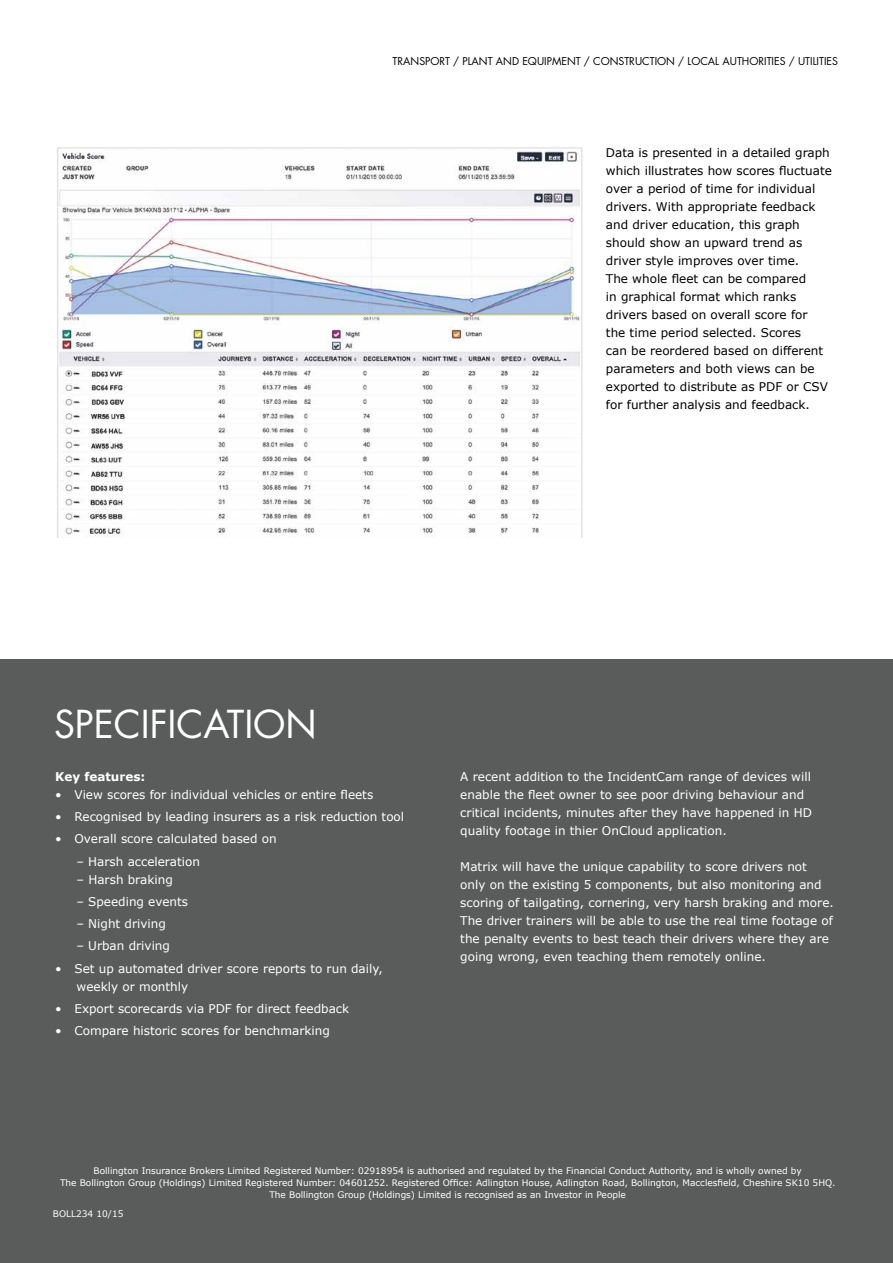
<style>
.page{position:relative;width:893px;height:1263px;background:#fff}
.page>*{position:absolute;margin:0;border:0;box-sizing:border-box;transform-origin:0 0}
.t1{font:37.5px "Futura";color:#fff}
.t2{font:12px/18px "Verdana";color:#fff}
.t3{font:12px/18px "Verdana";color:#000}
.t4{font:700 12px "Verdana";color:#fff}
.t5{font:10.5px "Futura";color:#000}
.t6{font:9px/12px "Verdana";color:#fff;text-align:center}
</style>
<div class="page">
<div style="left:0;top:659px;width:893px;height:604px;background:#5a5c5c"></div>
<img style="left:57px;top:147px;width:526px;height:390px">
<p class="t5" style="left:393px;top:54px;width:447px">TRANSPORT / PLANT AND EQUIPMENT / CONSTRUCTION / LOCAL AUTHORITIES / UTILITIES</p>
<p class="t3" style="left:606px;top:143px;width:227px">Data is presented in a detailed graph which illustrates how scores fluctuate over a period of time for individual drivers. With appropriate feedback and driver education, this graph should show an upward trend as driver style improves over time.<br>The whole fleet can be compared<br>in graphical format which ranks drivers based on overall score for<br>the time period selected. Scores<br>can be reordered based on different parameters and both views can be exported to distribute as PDF or CSV for further analysis and feedback.</p>
<h1 class="t1" style="left:54px;top:701px;width:264px">SPECIFICATION</h1>
<p class="t4" style="left:55px;top:769px;width:92px">Key features:</p>
<p class="t2" style="left:55px;top:786px;width:319px">• View scores for individual vehicles or entire fleets</p>
<p class="t2" style="left:55px;top:808px;width:350px">• Recognised by leading insurers as a risk reduction tool</p>
<p class="t2" style="left:55px;top:830px;width:223px">• Overall score calculated based on</p>
<p class="t2" style="left:76px;top:852px;width:125px">– Harsh acceleration</p>
<p class="t2" style="left:77px;top:870px;width:98px">– Harsh braking</p>
<p class="t2" style="left:76px;top:893px;width:113px">– Speeding events</p>
<p class="t2" style="left:76px;top:915px;width:91px">– Night driving</p>
<p class="t2" style="left:76px;top:937px;width:95px">– Urban driving</p>
<p class="t2" style="left:77px;top:959px;width:308px;text-indent:-21px">• Set up automated driver score reports to run daily, weekly or monthly</p>
<p class="t2" style="left:55px;top:1000px;width:295px">• Export scorecards via PDF for direct feedback</p>
<p class="t2" style="left:55px;top:1022px;width:276px">• Compare historic scores for benchmarking</p>
<p class="t2" style="left:460px;top:768px;width:353px">A recent addition to the IncidentCam range of devices will enable the fleet owner to see poor driving behaviour and critical incidents, minutes after they have happened in HD quality footage in thier OnCloud application.</p>
<p class="t2" style="left:460px;top:858px;width:375px">Matrix will have the unique capability to score drivers not only on the existing 5 components, but also monitoring and scoring of tailgating, cornering, very harsh braking and more.<br>The driver trainers will be able to use the real time footage of the penalty events to best teach their drivers where they are going wrong, even teaching them remotely online.</p>
<p class="t6" style="left:60px;top:1165px;width:777px">Bollington Insurance Brokers Limited Registered Number: 02918954 is authorised and regulated by the Financial Conduct Authority, and is wholly owned by<br>The Bollington Group (Holdings) Limited Registered Number: 04601252. Registered Office: Adlington House, Adlington Road, Bollington, Macclesfield, Cheshire SK10 5HQ.<br>The Bollington Group (Holdings) Limited is recognised as an Investor in People</p>
<p class="t6" style="left:53px;top:1208px;width:72px">BOLL234 10/15</p>
</div>
